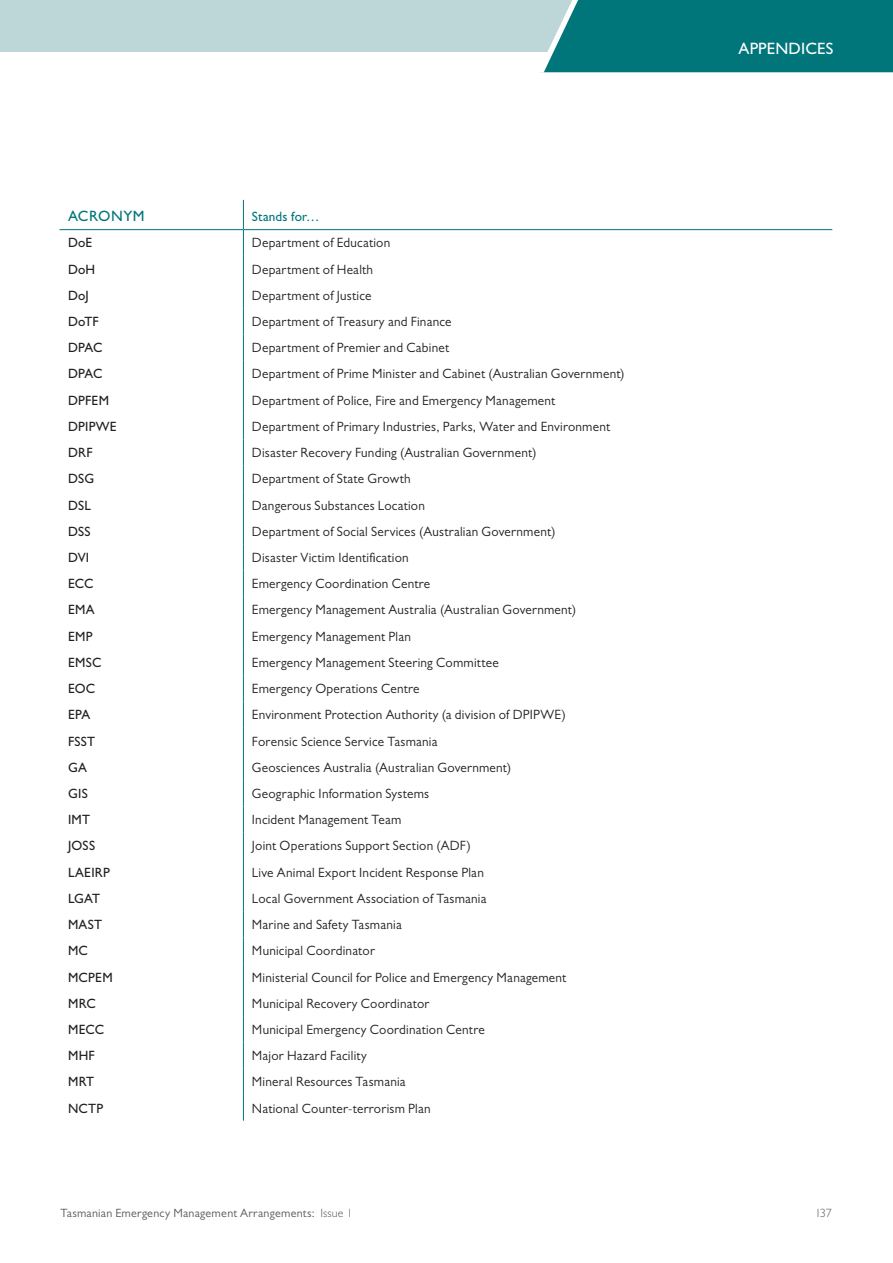
<style>
.page{position:relative;width:893px;height:1263px;background:#fff}
.page>*{position:absolute;margin:0;border:0;box-sizing:border-box;transform-origin:0 0}
.t1{font:500 16.5px "Gill Sans MT Pro";letter-spacing:.01em;color:#fff}
.t2{font:500 15px "Gill Sans MT Pro";letter-spacing:.035em;color:#00757a}
.t3{font:13.5px "Gill Sans MT Pro";letter-spacing:.02em;color:#231f20}
.t4{font:500 13.5px "Gill Sans MT Pro";letter-spacing:.015em;color:#231f20}
.t5{font:500 13.5px "Gill Sans MT Pro";letter-spacing:.01em;color:#00757a}
.t6{font:12px "Gill Sans MT Pro";letter-spacing:.025em;color:#58595b}
.t7{font:300 12px "Gill Sans MT Pro";color:#58595b}
.s1{font-weight:300}
</style>
<div class="page">
<div style="left:0;top:0;width:893px;height:52px;background:#bdd6d8"></div>
<svg style="left:540px;top:0;width:353px;height:73px"></svg>
<hr style="left:60px;top:229px;width:183px;height:1px;background:#00757a">
<hr style="left:243px;top:229px;width:589px;height:1px;background:#00757a">
<svg style="left:243px;top:200px;width:1px;height:921px"></svg>
<p class="t2" style="left:68px;top:207px;width:78px">ACRONYM</p>
<p class="t5" style="left:252px;top:209px;width:69px">Stands for…</p>
<p class="t4" style="left:68px;top:235px;width:26px">DoE</p>
<p class="t3" style="left:252px;top:235px;width:140px">Department of Education</p>
<p class="t4" style="left:68px;top:261px;width:29px">DoH</p>
<p class="t3" style="left:252px;top:261px;width:123px">Department of Health</p>
<p class="t4" style="left:68px;top:287px;width:22px">DoJ</p>
<p class="t3" style="left:252px;top:287px;width:121px">Department of Justice</p>
<p class="t4" style="left:68px;top:313px;width:32px">DoTF</p>
<p class="t3" style="left:252px;top:313px;width:201px">Department of Treasury and Finance</p>
<p class="t4" style="left:68px;top:340px;width:36px">DPAC</p>
<p class="t3" style="left:252px;top:340px;width:199px">Department of Premier and Cabinet</p>
<p class="t4" style="left:68px;top:366px;width:36px">DPAC</p>
<p class="t3" style="left:252px;top:366px;width:374px">Department of Prime Minister and Cabinet (Australian Government)</p>
<p class="t4" style="left:68px;top:392px;width:43px">DPFEM</p>
<p class="t3" style="left:252px;top:392px;width:305px">Department of Police, Fire and Emergency Management</p>
<p class="t4" style="left:68px;top:418px;width:50px">DPIPWE</p>
<p class="t3" style="left:252px;top:418px;width:360px">Department of Primary Industries, Parks, Water and Environment</p>
<p class="t4" style="left:68px;top:444px;width:26px">DRF</p>
<p class="t3" style="left:252px;top:444px;width:286px">Disaster Recovery Funding (Australian Government)</p>
<p class="t4" style="left:68px;top:471px;width:28px">DSG</p>
<p class="t3" style="left:252px;top:471px;width:160px">Department of State Growth</p>
<p class="t4" style="left:68px;top:497px;width:24px">DSL</p>
<p class="t3" style="left:252px;top:497px;width:175px">Dangerous Substances Location</p>
<p class="t4" style="left:68px;top:523px;width:24px">DSS</p>
<p class="t3" style="left:252px;top:523px;width:305px">Department of Social Services (Australian Government)</p>
<p class="t4" style="left:68px;top:549px;width:23px">DVI</p>
<p class="t3" style="left:252px;top:549px;width:158px">Disaster Victim Identification</p>
<p class="t4" style="left:68px;top:576px;width:27px">ECC</p>
<p class="t3" style="left:252px;top:576px;width:180px">Emergency Coordination Centre</p>
<p class="t4" style="left:68px;top:602px;width:28px">EMA</p>
<p class="t3" style="left:252px;top:602px;width:326px">Emergency Management Australia (Australian Government)</p>
<p class="t4" style="left:68px;top:628px;width:26px">EMP</p>
<p class="t3" style="left:252px;top:628px;width:161px">Emergency Management Plan</p>
<p class="t4" style="left:68px;top:654px;width:35px">EMSC</p>
<p class="t3" style="left:252px;top:654px;width:248px">Emergency Management Steering Committee</p>
<p class="t4" style="left:68px;top:680px;width:29px">EOC</p>
<p class="t3" style="left:252px;top:680px;width:169px">Emergency Operations Centre</p>
<p class="t4" style="left:68px;top:707px;width:24px">EPA</p>
<p class="t3" style="left:252px;top:707px;width:315px">Environment Protection Authority (a division of DPIPWE)</p>
<p class="t4" style="left:68px;top:733px;width:29px">FSST</p>
<p class="t3" style="left:252px;top:733px;width:187px">Forensic Science Service Tasmania</p>
<p class="t4" style="left:68px;top:759px;width:20px">GA</p>
<p class="t3" style="left:252px;top:759px;width:261px">Geosciences Australia (Australian Government)</p>
<p class="t4" style="left:68px;top:785px;width:21px">GIS</p>
<p class="t3" style="left:252px;top:785px;width:179px">Geographic Information Systems</p>
<p class="t4" style="left:68px;top:812px;width:24px">IMT</p>
<p class="t3" style="left:252px;top:812px;width:151px">Incident Management Team</p>
<p class="t4" style="left:68px;top:838px;width:29px">JOSS</p>
<p class="t3" style="left:252px;top:838px;width:220px">Joint Operations Support Section (ADF)</p>
<p class="t4" style="left:68px;top:864px;width:43px">LAEIRP</p>
<p class="t3" style="left:252px;top:864px;width:233px">Live Animal Export Incident Response Plan</p>
<p class="t4" style="left:68px;top:890px;width:34px">LGAT</p>
<p class="t3" style="left:252px;top:890px;width:236px">Local Government Association of Tasmania</p>
<p class="t4" style="left:68px;top:916px;width:36px">MAST</p>
<p class="t3" style="left:252px;top:916px;width:151px">Marine and Safety Tasmania</p>
<p class="t4" style="left:68px;top:943px;width:21px">MC</p>
<p class="t3" style="left:252px;top:943px;width:124px">Municipal Coordinator</p>
<p class="t4" style="left:68px;top:969px;width:46px">MCPEM</p>
<p class="t3" style="left:252px;top:969px;width:316px">Ministerial Council for Police and Emergency Management</p>
<p class="t4" style="left:68px;top:995px;width:29px">MRC</p>
<p class="t3" style="left:252px;top:995px;width:179px">Municipal Recovery Coordinator</p>
<p class="t4" style="left:68px;top:1021px;width:38px">MECC</p>
<p class="t3" style="left:252px;top:1021px;width:234px">Municipal Emergency Coordination Centre</p>
<p class="t4" style="left:68px;top:1047px;width:28px">MHF</p>
<p class="t3" style="left:252px;top:1047px;width:116px">Major Hazard Facility</p>
<p class="t4" style="left:68px;top:1074px;width:28px">MRT</p>
<p class="t3" style="left:252px;top:1074px;width:155px">Mineral Resources Tasmania</p>
<p class="t4" style="left:68px;top:1100px;width:37px">NCTP</p>
<p class="t3" style="left:252px;top:1100px;width:180px">National Counter-terrorism Plan</p>
<p class="t1" style="left:738px;top:39px;width:96px">APPENDICES</p>
<p class="t6" style="left:60px;top:1206px;width:294px">Tasmanian Emergency Management Arrangements: <span class="s1">Issue 1</span></p>
<p class="t7" style="left:815px;top:1206px;width:18px">137</p>
</div>
